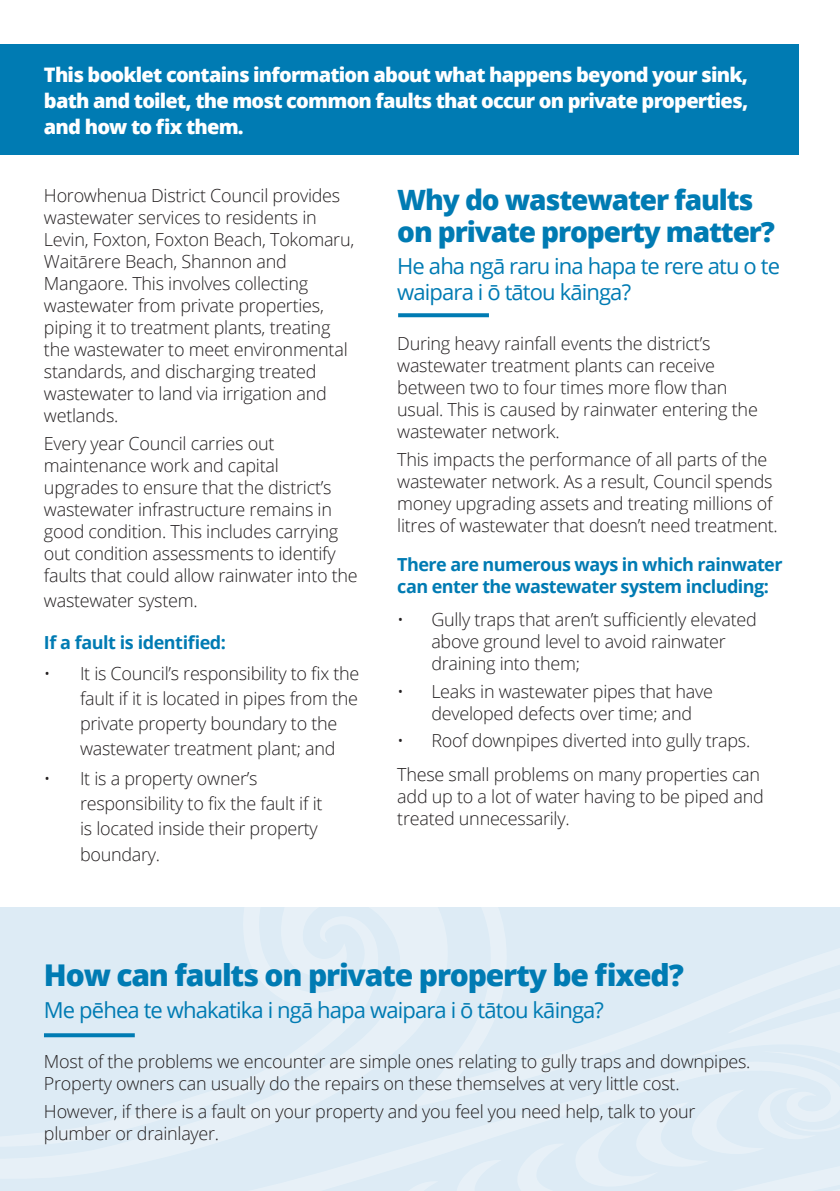
<style>
.page{position:relative;width:840px;height:1191px;background:#fff}
.page>*{position:absolute;margin:0;border:0;box-sizing:border-box;transform-origin:0 0}
.t1{font:800 30px "Open Sans";letter-spacing:-.04em;color:#007bb3}
.t2{font:800 28px/32px "Open Sans";letter-spacing:-.04em;color:#007bb3}
.t3{font:22px/26px "Open Sans";letter-spacing:-.04em;color:#007bb3}
.t4{font:800 20px/26px "Open Sans";letter-spacing:-.04em;color:#fff;text-align:justify}
.t5{font:300 18px/22px "Open Sans";letter-spacing:-.015em;color:#231f20}
.t6{font:700 18px/22px "Open Sans";letter-spacing:-.03em;color:#007bb3}
</style>
<div class="page">
<div style="left:0;top:45px;width:797px;height:110px;background:#007bb3"></div>
<svg style="left:450px;top:907px;width:389px;height:72px;background:#ddebf5"></svg>
<svg style="left:0;top:907px;width:450px;height:154px;background:#deebf5"></svg>
<svg style="left:0;top:1061px;width:384px;height:129px;background:#e0ecf5"></svg>
<svg style="left:384px;top:979px;width:455px;height:211px;background:#dfecf5"></svg>
<svg style="left:44px;top:1033px;width:91px;height:4px"></svg>
<svg style="left:398px;top:313px;width:90px;height:4px"></svg>
<p class="t4" style="left:44px;top:60px;width:705px">This booklet contains information about what happens beyond your sink, bath and toilet, the most common faults that occur on private properties, and how to fix them.</p>
<p class="t5" style="left:44px;top:184px;width:311px">Horowhenua District Council provides wastewater services to residents in Levin, Foxton, Foxton Beach, Tokomaru, Waitārere Beach, Shannon and Mangaore. This involves collecting wastewater from private properties, piping it to treatment plants, treating the wastewater to meet environmental standards, and discharging treated wastewater to land via irrigation and wetlands.</p>
<p class="t5" style="left:44px;top:432px;width:315px">Every year Council carries out maintenance work and capital upgrades to ensure that the district’s wastewater infrastructure remains in good condition. This includes carrying out condition assessments to identify faults that could allow rainwater into the</p>
<p class="t5" style="left:44px;top:589px;width:155px">wastewater system.</p>
<p class="t6" style="left:44px;top:631px;width:183px">If a fault is identified:</p>
<p class="t5" style="left:80px;top:660px;width:281px;line-height:25px;text-indent:-36px">• It is Council’s responsibility to fix the fault if it is located in pipes from the private property boundary to the wastewater treatment plant; and</p>
<p class="t5" style="left:80px;top:766px;width:244px;line-height:25px;text-indent:-36px">• It is a property owner’s responsibility to fix the fault if it is located inside their property boundary.</p>
<p class="t2" style="left:397px;top:182px;width:379px">Why do wastewater faults on private property matter?</p>
<p class="t3" style="left:397px;top:252px;width:384px">He aha ngā raru ina hapa te rere atu o te waipara i ō tātou kāinga?</p>
<p class="t5" style="left:397px;top:332px;width:362px">During heavy rainfall events the district’s wastewater treatment plants can receive between two to four times more flow than usual. This is caused by rainwater entering the wastewater network.</p>
<p class="t5" style="left:397px;top:447px;width:382px">This impacts the performance of all parts of the wastewater network. As a result, Council spends money upgrading assets and treating millions of litres of wastewater that doesn’t need treatment.</p>
<p class="t6" style="left:397px;top:553px;width:386px">There are numerous ways in which rainwater can enter the wastewater system including:</p>
<p class="t5" style="left:431px;top:608px;width:327px;text-indent:-34px">• Gully traps that aren’t sufficiently elevated above ground level to avoid rainwater draining into them;</p>
<p class="t5" style="left:431px;top:680px;width:283px;text-indent:-34px">• Leaks in wastewater pipes that have developed defects over time; and</p>
<p class="t5" style="left:397px;top:729px;width:354px">• Roof downpipes diverted into gully traps.</p>
<p class="t5" style="left:397px;top:763px;width:368px">These small problems on many properties can add up to a lot of water having to be piped and treated unnecessarily.</p>
<p class="t1" style="left:44px;top:952px;width:641px">How can faults on private property be fixed?</p>
<p class="t3" style="left:44px;top:996px;width:561px">Me pēhea te whakatika i ngā hapa waipara i ō tātou kāinga?</p>
<p class="t5" style="left:44px;top:1050px;width:707px">Most of the problems we encounter are simple ones relating to gully traps and downpipes.<br>Property owners can usually do the repairs on these themselves at very little cost.</p>
<p class="t5" style="left:44px;top:1099px;width:652px">However, if there is a fault on your property and you feel you need help, talk to your plumber or drainlayer.</p>
</div>
